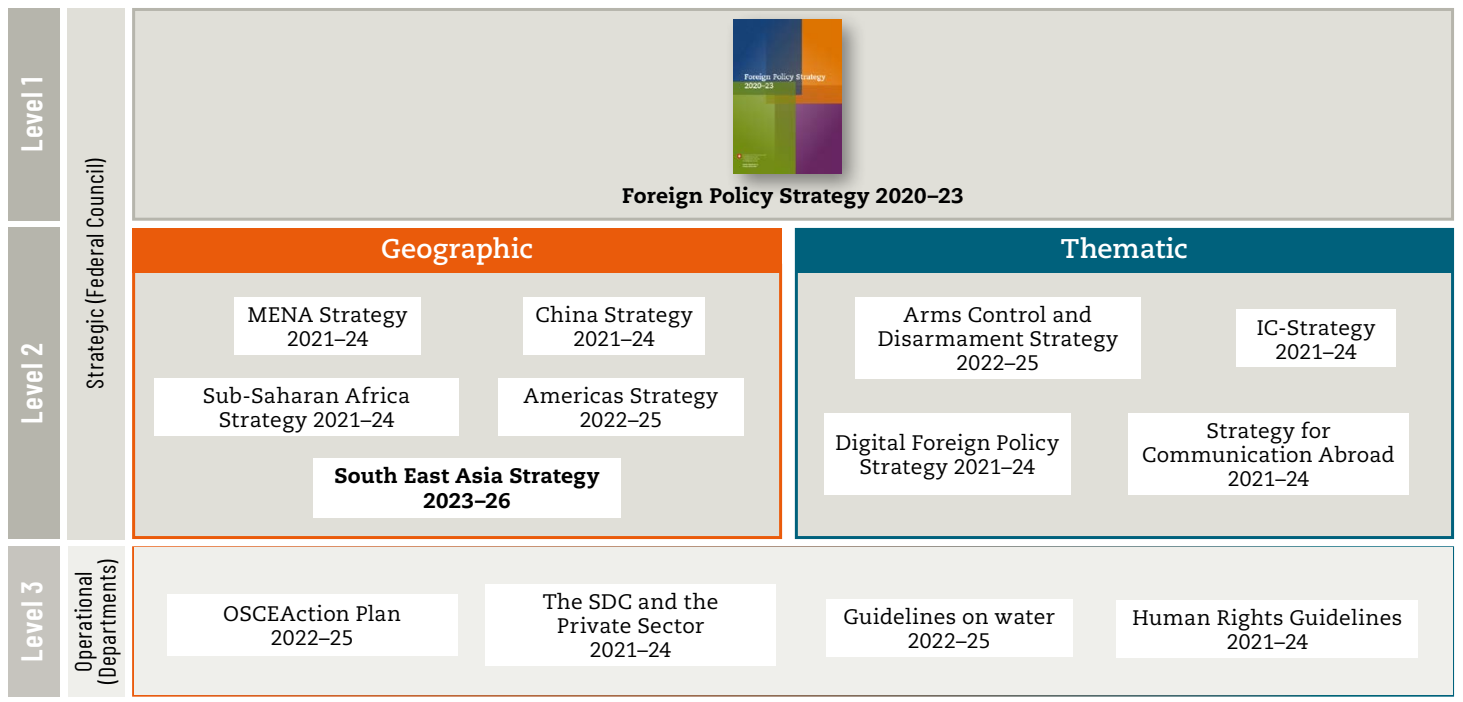
<style>
.page{position:relative;width:1463px;height:702px;background:#fff}
.page>*{position:absolute;margin:0;border:0;box-sizing:border-box;transform-origin:0 0}
.Barl_1{font:600 30px "Barlow Condensed";letter-spacing:.03em;color:#fff}
.Geografisch{font:700 27px "Caecilia LT Pro 75";letter-spacing:.005em;color:#fff}
.Thematisch{font:700 27px "Caecilia LT Pro 75";letter-spacing:.005em;color:#fff}
.Art{font:24px "Barlow Condensed";letter-spacing:.03em;color:#000}
.Barl_2{font:24px/24px "Barlow Condensed";letter-spacing:.03em;color:#000;text-align:center}
.Kasten_Kaskade{font:21px/24px "Caecilia LT Pro 55 Roman";letter-spacing:.015em;color:#000;text-align:center}
.Kasten_Kaskade_aktue{font:800 21px "Caecilia LT Pro 85";letter-spacing:.015em;color:#000}
.Text_aktuell{font:800 21px/25.2px "Caecilia LT Pro 85";letter-spacing:.015em;color:#000;text-align:center}
</style>
<div class="page">
<div style="left:796px;top:229px;width:656px;height:308px;background:#e0dfd8"></div>
<div style="left:795px;top:228px;width:659px;height:311px;border:3px solid #00617c"></div>
<div style="left:132px;top:264px;width:650px;height:275px;background:#e0dfd8;border:3px solid #ea5b0b"></div>
<div style="left:8px;top:8px;width:51px;height:213px;background:#b6b5ac"></div>
<div style="left:67px;top:8px;width:58px;height:531px;background:#e0dfd8"></div>
<div style="left:132px;top:546px;width:1322px;height:150px;background:#efefeb;border:3px solid #fff"></div>
<div style="left:1236px;top:310px;width:160px;height:57px;background:#fff"></div>
<div style="left:855px;top:297px;width:286px;height:81px;background:#fff"></div>
<div style="left:1128px;top:413px;width:280px;height:82px;background:#fff"></div>
<div style="left:824px;top:413px;width:246px;height:82px;background:#fff"></div>
<div style="left:234px;top:297px;width:187px;height:57px;background:#fff"></div>
<div style="left:523px;top:297px;width:182px;height:57px;background:#fff"></div>
<div style="left:498px;top:378px;width:246px;height:57px;background:#fff"></div>
<div style="left:154px;top:378px;width:305px;height:57px;background:#fff"></div>
<div style="left:1116px;top:600px;width:302px;height:57px;background:#fff"></div>
<div style="left:826px;top:599px;width:246px;height:57px;background:#fff"></div>
<div style="left:167px;top:594px;width:290px;height:62px;background:#fff"></div>
<div style="left:486px;top:584px;width:289px;height:82px;background:#fff"></div>
<div style="left:68px;top:546px;width:56px;height:150px;background:#efefeb"></div>
<div style="left:8px;top:228px;width:51px;height:311px;background:#b6b5ac"></div>
<div style="left:8px;top:546px;width:51px;height:150px;background:#c6c4be"></div>
<div style="left:134px;top:9px;width:1318px;height:210px;background:#e0dfd8"></div>
<div style="left:132px;top:8px;width:1322px;height:213px;border:3px solid #b6b5ac"></div>
<div style="left:724px;top:10px;width:144px;height:190px;background:#000;opacity:.44"></div>
<img style="left:734px;top:20px;width:107px;height:154px">
<div style="left:132px;top:228px;width:650px;height:44px;background:#ea5b0b"></div>
<div style="left:795px;top:228px;width:658px;height:44px;background:#00617c"></div>
<div style="left:313px;top:458px;width:307px;height:60px;background:#fff"></div>
<p class="Barl_1" style="left:10px;top:152px;width:77px;rotate:-90deg">Level 1</p>
<p class="Barl_1" style="left:10px;top:423px;width:82px;rotate:-90deg">Level 2</p>
<p class="Art" style="left:78px;top:388px;width:232px;rotate:-90deg">Strategic (Federal Council)</p>
<p class="Barl_1" style="left:10px;top:661px;width:82px;rotate:-90deg">Level 3</p>
<p class="Barl_2" style="left:69px;top:683px;width:126px;rotate:-90deg">Operational (Departments)</p>
<p class="Kasten_Kaskade_aktue" style="left:622px;top:181px;width:343px">Foreign Policy Strategy 2020–23</p>
<p class="Geografisch" style="left:381px;top:230px;width:153px">Geographic</p>
<p class="Geografisch" style="left:1060px;top:230px;width:128px">Thematic</p>
<p class="Thematisch" style="left:1045px;top:241px;width:161px">Thematisch</p>
<p class="Kasten_Kaskade" style="left:248px;top:302px;width:161px">MENA Strategy<br>2021–24</p>
<p class="Kasten_Kaskade" style="left:535px;top:302px;width:159px">China Strategy<br>2021–24</p>
<p class="Kasten_Kaskade" style="left:878px;top:302px;width:242px">Arms Control and<br>Disarmament Strategy<br>2022–25</p>
<p class="Kasten_Kaskade" style="left:1256px;top:315px;width:120px">IC-Strategy<br>2021–24</p>
<p class="Kasten_Kaskade" style="left:203px;top:383px;width:209px">Sub-Saharan Africa<br>Strategy 2021–24</p>
<p class="Kasten_Kaskade" style="left:524px;top:383px;width:196px">Americas Strategy<br>2022–25</p>
<p class="Text_aktuell" style="left:334px;top:462px;width:267px">South East Asia Strategy<br>2023–26</p>
<p class="Kasten_Kaskade" style="left:223px;top:601px;width:179px">OSCEAction Plan<br>2022–25</p>
<p class="Kasten_Kaskade" style="left:543px;top:589px;width:177px">The SDC and the<br>Private Sector<br>2021–24</p>
<p class="Kasten_Kaskade" style="left:835px;top:430px;width:225px">Digital Foreign Policy<br>Strategy 2021–24</p>
<p class="Kasten_Kaskade" style="left:843px;top:604px;width:213px">Guidelines on water<br>2022–25</p>
<p class="Kasten_Kaskade" style="left:1142px;top:418px;width:254px">Strategy for<br>Communication Abroad<br>2021–24</p>
<p class="Kasten_Kaskade" style="left:1132px;top:605px;width:271px">Human Rights Guidelines<br>2021–24</p>
</div>
